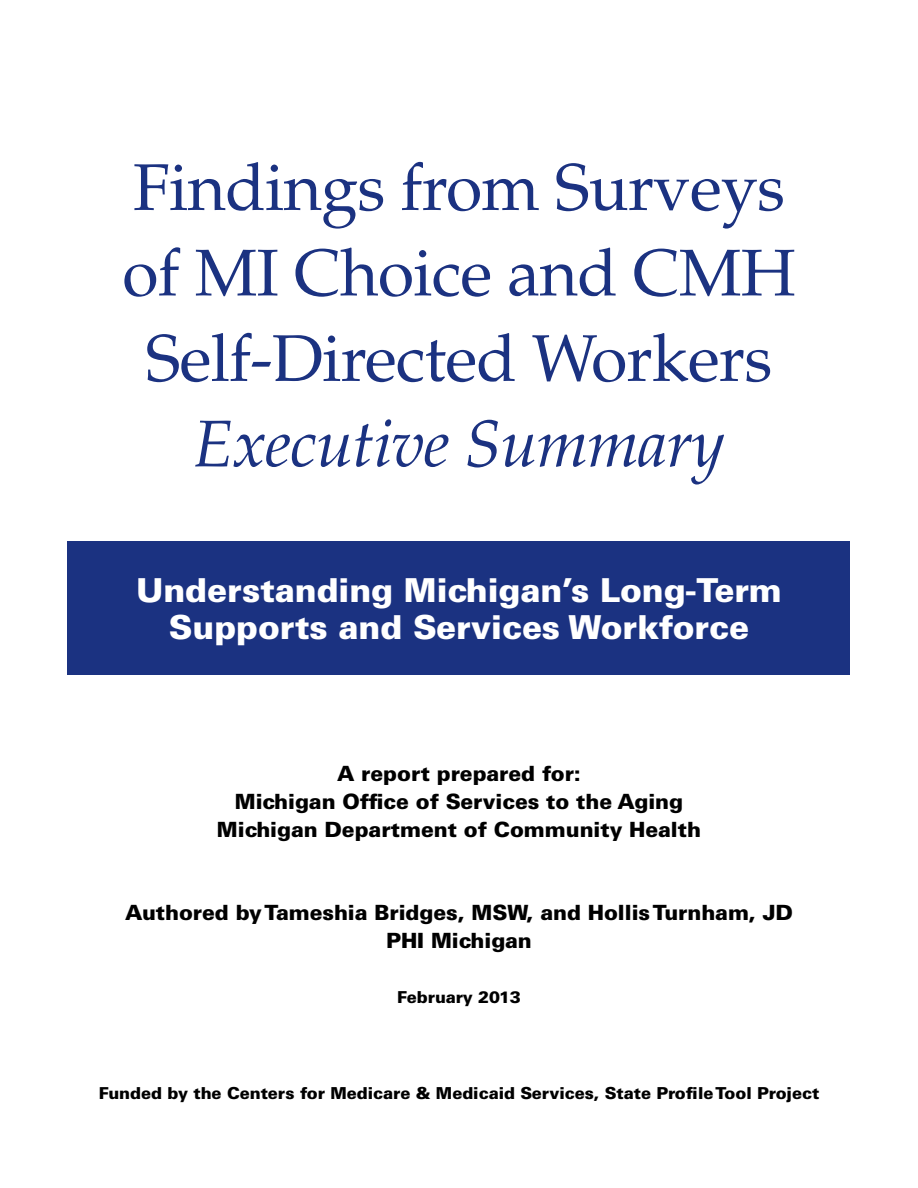
<style>
.page{position:relative;width:918px;height:1188px;background:#fff}
.page>*{position:absolute;margin:0;border:0;box-sizing:border-box;transform-origin:0 0}
.t1{font:66px/85.5px "Palatino LT Std";letter-spacing:-.01em;color:#1b3281;text-align:center}
.t2{font:italic 66px "Palatino LT Std";letter-spacing:-.01em;color:#1b3281}
.t3{font:900 33px/37.5px "Univers LT Std";letter-spacing:-.005em;color:#fff;text-align:center}
.t4{font:900 21px/27.8px "Univers LT Std";letter-spacing:-.005em;color:#000;text-align:center}
.t5{font:900 16.5px "Univers LT Std";letter-spacing:-.005em;color:#000}
</style>
<div class="page">
<div style="left:68px;top:541px;width:782px;height:134px;background:#1b3281"></div>
<h1 class="t1" style="left:122px;top:146px;width:675px">Findings from Surveys of MI Choice and CMH<br>Self-Directed Workers</h1>
<h1 class="t2" style="left:193px;top:406px;width:533px">Executive Summary</h1>
<h2 class="t3" style="left:136px;top:571px;width:647px">Understanding Michigan’s Long-Term<br>Supports and Services Workforce</h2>
<p class="t4" style="left:217px;top:760px;width:486px">A report prepared for:<br>Michigan Office of Services to the Aging<br>Michigan Department of Community Health</p>
<p class="t4" style="left:125px;top:898px;width:669px">Authored by Tameshia Bridges, MSW, and Hollis Turnham, JD<br>PHI Michigan</p>
<p class="t5" style="left:397px;top:987px;width:125px">February 2013</p>
<p class="t5" style="left:99px;top:1082px;width:722px">Funded by the Centers for Medicare &amp; Medicaid Services, State Profile Tool Project</p>
</div>
